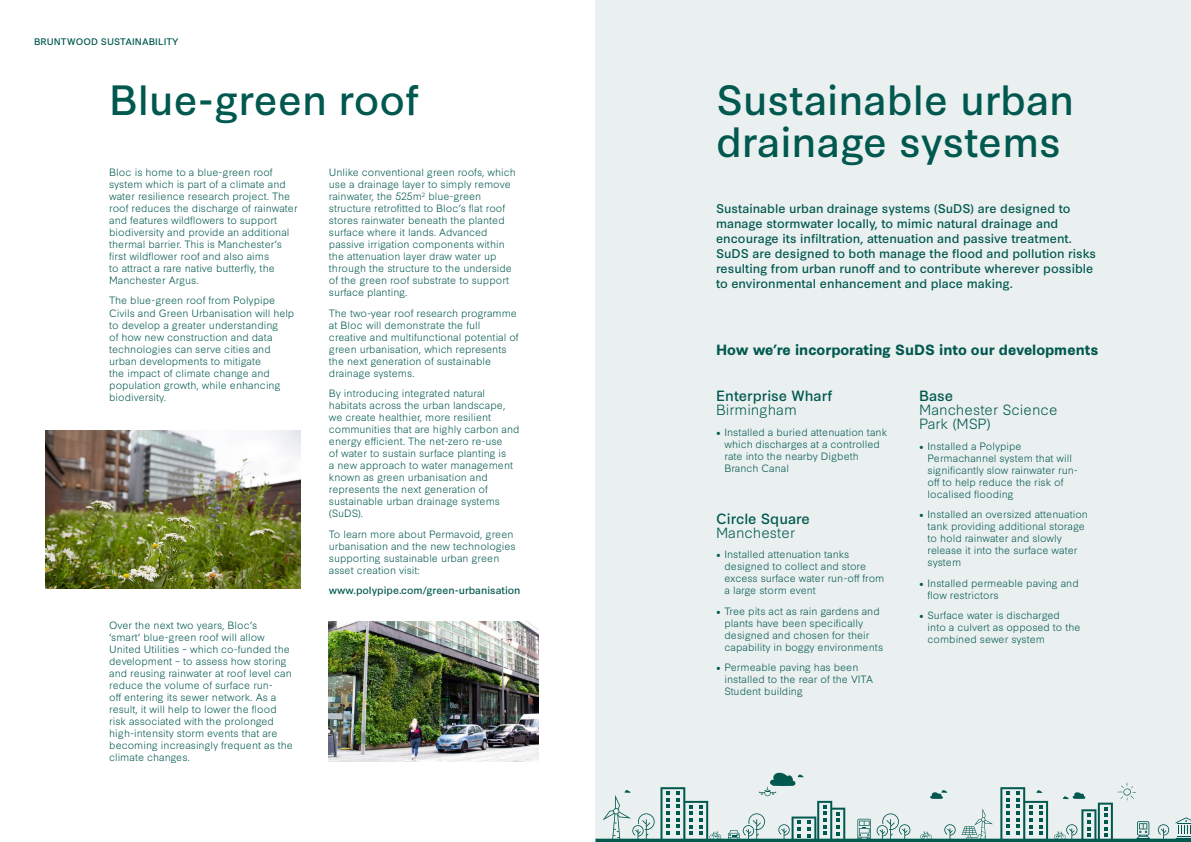
<style>
.page{position:relative;width:1191px;height:842px;background:#fff}
.page>*{position:absolute;margin:0;border:0;box-sizing:border-box;transform-origin:0 0}
.t1{font:40px/42px "Synthese";color:#00584e}
.t2{font:300 14px/14px "Synthese";color:#00584e}
.t3{font:700 14px "Synthese";color:#00584e}
.t4{font:14px "Synthese";color:#00584e}
.t5{font:12px/15px "Synthese";color:#00584e}
.t6{font:300 10px/12px "Synthese";color:#00584e}
.t7{font:10px "Synthese";color:#00584e}
.t8{font:9px "Synthese";letter-spacing:.01em;color:#00584e}
.s1{font-family:"Minion Pro";font-weight:400;font-size:12px}
</style>
<div class="page">
<div style="left:595px;top:0;width:596px;height:842px;background:#eaeff0"></div>
<img style="left:45px;top:431px;width:255px;height:158px">
<img style="left:329px;top:622px;width:210px;height:139px">
<svg style="left:595px;top:772px;width:596px;height:70px"></svg>
<p class="t8" style="left:34px;top:35px;width:146px">BRUNTWOOD SUSTAINABILITY</p>
<h1 class="t1" style="left:109px;top:76px;width:311px">Blue-green roof</h1>
<h1 class="t1" style="left:716px;top:76px;width:360px">Sustainable urban drainage systems</h1>
<p class="t6" style="left:109px;top:165px;width:190px">Bloc is home to a blue-green roof system which is part of a climate and water resilience research project. The roof reduces the discharge of rainwater and features wildflowers to support biodiversity and provide an additional thermal barrier. This is Manchester’s first wildflower roof and also aims<br>to attract a rare native butterfly, the Manchester Argus.</p>
<p class="t6" style="left:109px;top:294px;width:187px">The blue-green roof from Polypipe<br>Civils and Green Urbanisation will help to develop a greater understanding<br>of how new construction and data technologies can serve cities and urban developments to mitigate<br>the impact of climate change and population growth, while enhancing biodiversity.</p>
<p class="t6" style="left:329px;top:165px;width:188px">Unlike conventional green roofs, which use a drainage layer to simply remove rainwater, the 525m<sup>2</sup> blue-green structure retrofitted to Bloc’s flat roof stores rainwater beneath the planted surface where it lands. Advanced passive irrigation components within the attenuation layer draw water up through the structure to the underside of the green roof substrate to support surface planting.</p>
<p class="t6" style="left:329px;top:306px;width:191px">The two-year roof research programme at Bloc will demonstrate the full creative and multifunctional potential of green urbanisation, which represents the next generation of sustainable drainage systems.</p>
<p class="t6" style="left:329px;top:386px;width:192px">By introducing integrated natural habitats across the urban landscape, we create healthier, more resilient communities that are highly carbon and energy efficient. The net-zero re-use<br>of water to sustain surface planting is<br>a new approach to water management known as green urbanisation and represents the next generation of sustainable urban drainage systems (SuDS).</p>
<p class="t6" style="left:329px;top:527px;width:188px">To learn more about Permavoid, green urbanisation and the new technologies supporting sustainable urban green asset creation visit:</p>
<p class="t7" style="left:329px;top:582px;width:193px">www.polypipe.com/green-urbanisation</p>
<p class="t5" style="left:716px;top:200px;width:381px">Sustainable urban drainage systems (SuDS) are designed to manage stormwater locally, to mimic natural drainage and encourage its infiltration, attenuation and passive treatment.<br>SuDS are designed to both manage the flood and pollution risks resulting from urban runoff and to contribute wherever possible to environmental enhancement and place making.</p>
<h2 class="t3" style="left:716px;top:339px;width:384px">How we’re incorporating SuDS into our developments</h2>
<h2 class="t4" style="left:716px;top:384px;width:118px">Enterprise Wharf</h2>
<h2 class="t2" style="left:716px;top:401px;width:82px">Birmingham</h2>
<p class="t6" style="left:724px;top:425px;width:164px;text-indent:-9px"><span class="s1">•</span> Installed a buried attenuation tank which discharges at a controlled rate into the nearby Digbeth<br>Branch Canal</p>
<h2 class="t4" style="left:919px;top:384px;width:36px">Base</h2>
<h2 class="t2" style="left:919px;top:401px;width:140px">Manchester Science<br>Park (MSP)</h2>
<p class="t6" style="left:927px;top:439px;width:152px;text-indent:-9px"><span class="s1">•</span> Installed a Polypipe<br>Permachannel system that will significantly slow rainwater run&shy;off to help reduce the risk of localised flooding</p>
<p class="t6" style="left:927px;top:507px;width:162px;text-indent:-9px"><span class="s1">•</span> Installed an oversized attenuation tank providing additional storage to hold rainwater and slowly release it into the surface water system</p>
<p class="t6" style="left:927px;top:576px;width:153px;text-indent:-9px"><span class="s1">•</span> Installed permeable paving and flow restrictors</p>
<p class="t6" style="left:927px;top:608px;width:155px;text-indent:-9px"><span class="s1">•</span> Surface water is discharged<br>into a culvert as opposed to the combined sewer system</p>
<h2 class="t4" style="left:716px;top:507px;width:95px">Circle Square</h2>
<h2 class="t2" style="left:716px;top:524px;width:81px">Manchester</h2>
<p class="t6" style="left:724px;top:547px;width:161px;text-indent:-9px"><span class="s1">•</span> Installed attenuation tanks designed to collect and store excess surface water run-off from a large storm event</p>
<p class="t6" style="left:724px;top:604px;width:160px;text-indent:-9px"><span class="s1">•</span> Tree pits act as rain gardens and plants have been specifically designed and chosen for their capability in boggy environments</p>
<p class="t6" style="left:724px;top:661px;width:150px;text-indent:-9px"><span class="s1">•</span> Permeable paving has been installed to the rear of the VITA<br>Student building</p>
<p class="t6" style="left:109px;top:618px;width:185px">Over the next two years, Bloc’s<br>‘smart’ blue-green roof will allow United Utilities – which co-funded the development – to assess how storing and reusing rainwater at roof level can reduce the volume of surface run-<br>off entering its sewer network. As a result, it will help to lower the flood risk associated with the prolonged high-intensity storm events that are becoming increasingly frequent as the climate changes.</p>
</div>
